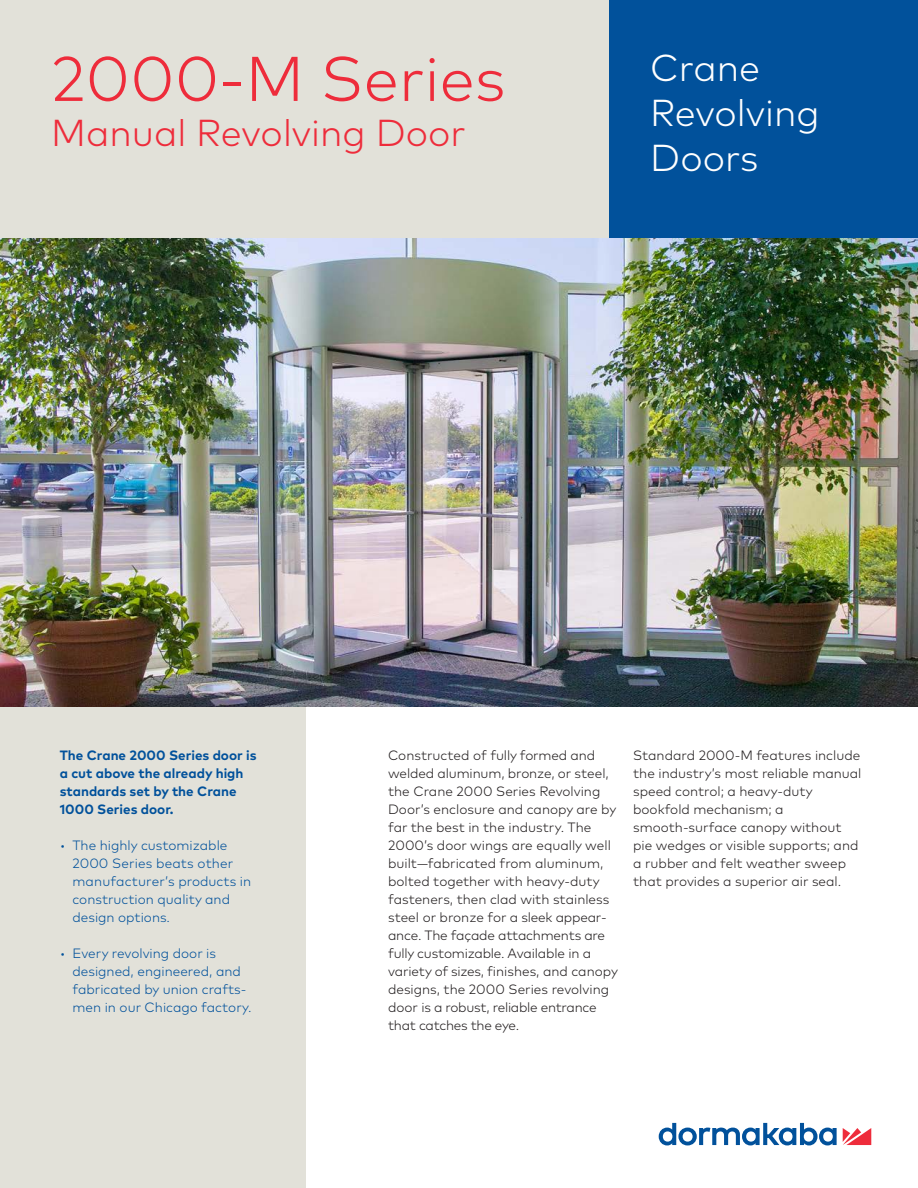
<style>
.page{position:relative;width:918px;height:1188px;background:#fff}
.page>*{position:absolute;margin:0;border:0;box-sizing:border-box;transform-origin:0 0}
.Title_42pt_48pt{font:300 63px "Mark Pro";color:#ee2c3b}
.Title_25pt_30pt{font:300 37.5px/45px "Mark Pro";color:#fff}
.Title_25pt_30pt-2{font:300 37.5px "Mark Pro";color:#ee2c3b}
.Body_Text_9pt_12pt{font:300 13.5px/18px "Mark Pro";color:#231f20}
.t1{font:300 13.5px/18px "Mark Pro";color:#01519b}
.Paragraph_Title_9pt{font:700 13.5px/18px "Mark Pro";color:#01519b}
</style>
<div class="page">
<div style="left:0;top:699px;width:306px;height:489px;background:#e2e1d9"></div>
<div style="left:0;top:0;width:624px;height:238px;background:#e2e1d9"></div>
<div style="left:610px;top:0;width:308px;height:247px;background:#01519b"></div>
<svg style="left:843px;top:1128px;width:28px;height:17px"></svg>
<svg style="left:659px;top:1123px;width:178px;height:22px"></svg>
<img style="left:0;top:238px;width:918px;height:468px">
<p class="Title_42pt_48pt" style="left:51px;top:32px;width:456px">2000-M Series</p>
<p class="Title_25pt_30pt-2" style="left:51px;top:105px;width:416px">Manual Revolving Door</p>
<p class="Title_25pt_30pt" style="left:650px;top:42px;width:171px">Crane<br>Revolving<br>Doors</p>
<p class="Paragraph_Title_9pt" style="left:60px;top:746px;width:198px">The Crane 2000 Series door is a cut above the already high standards set by the Crane<br>1000 Series door.</p>
<p class="t1" style="left:72px;top:836px;width:180px;text-indent:-13px">• The highly customizable<br>2000 Series beats other manufacturer’s products in construction quality and design options.</p>
<p class="t1" style="left:72px;top:944px;width:181px;text-indent:-13px">• Every revolving door is designed, engineered, and fabricated by union crafts&shy;men in our Chicago factory.</p>
<p class="Body_Text_9pt_12pt" style="left:388px;top:746px;width:231px">Constructed of fully formed and welded aluminum, bronze, or steel, the Crane 2000 Series Revolving Door’s enclosure and canopy are by far the best in the industry. The 2000’s door wings are equally well built—fabricated from aluminum, bolted together with heavy-duty fasteners, then clad with stainless steel or bronze for a sleek appear&shy;ance. The façade attachments are fully customizable. Available in a variety of sizes, finishes, and canopy designs, the 2000 Series revolving door is a robust, reliable entrance that catches the eye.</p>
<p class="Body_Text_9pt_12pt" style="left:633px;top:746px;width:230px">Standard 2000-M features include the industry’s most reliable manual speed control; a heavy-duty bookfold mechanism; a smooth-surface canopy without pie wedges or visible supports; and a rubber and felt weather sweep that provides a superior air seal.</p>
</div>
